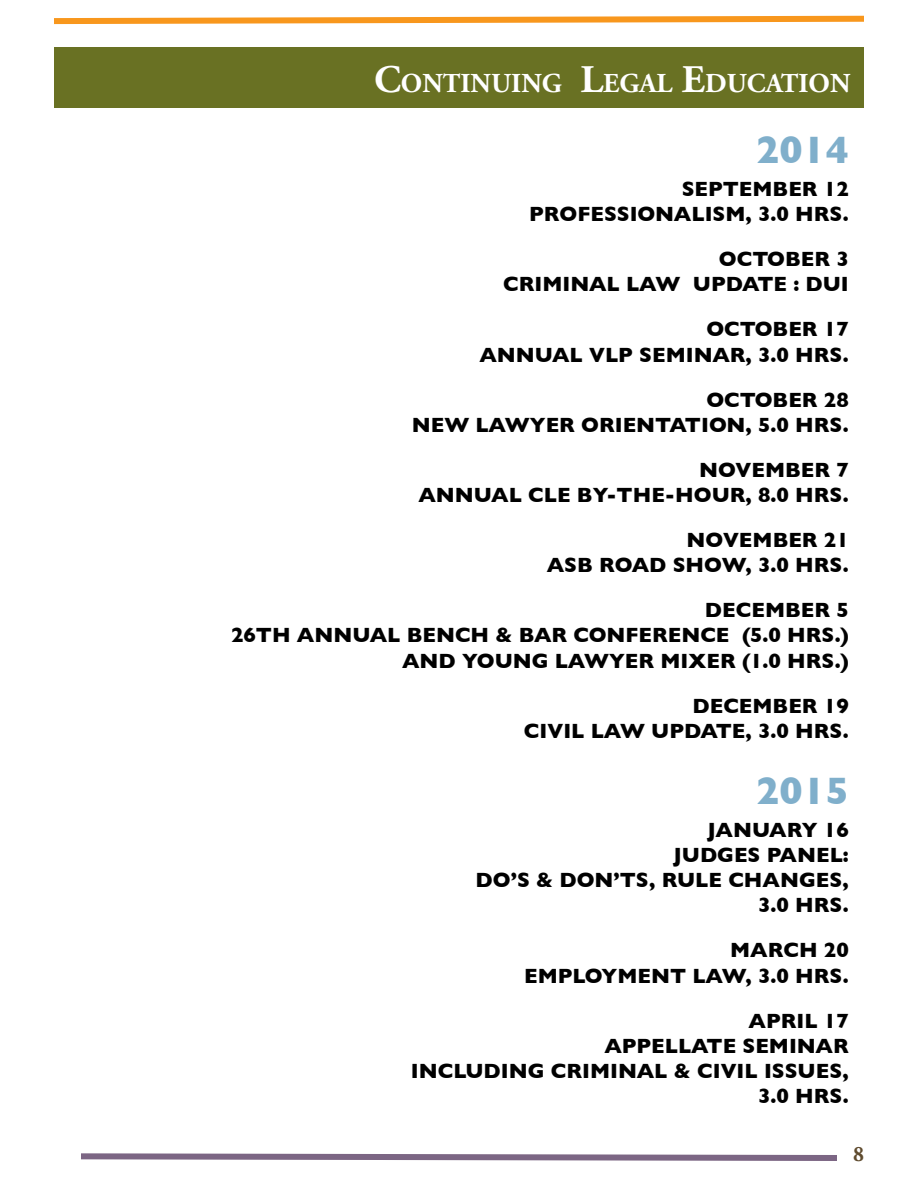
<style>
.page{position:relative;width:918px;height:1188px;background:#fff}
.page>*{position:absolute;margin:0;border:0;box-sizing:border-box;transform-origin:0 0}
.t1{font:700 39px "Gill Sans";color:#80afcb}
.t2{font:700 27.3px "Adobe Garamond Pro";color:#fff}
.t3{font:700 22.05px "Adobe Garamond Pro";color:#5f4b2e;scale:.95 1}
.t4{font:700 21px/45px "Gill Sans";color:#000;text-align:right}
.s1{font-size:39px}
</style>
<div class="page">
<svg style="left:81px;top:1153px;width:756px;height:8px;background:#9c8ca2"></svg>
<svg style="left:54px;top:15px;width:810px;height:10px"></svg>
<div style="left:54px;top:47px;width:810px;height:61px;background:#697123"></div>
<h2 class="t2" style="left:374px;top:67px;width:478px"><span class="s1">C</span>ONTINUING <span class="s1">L</span>EGAL <span class="s1">E</span>DUCATION</h2>
<h1 class="t1" style="left:756px;top:128px;width:94px">2014</h1>
<p class="t4" style="left:682px;top:166px;width:169px">SEPTEMBER 12</p>
<p class="t4" style="left:529px;top:191px;width:77px">PROFESSIONA</p>
<p class="t4" style="left:691px;top:191px;width:159px">LISM, 3.0 HRS.<br>OCTOBER 3</p>
<p class="t4" style="left:503px;top:262px;width:75px">CRIMINA</p>
<p class="t4" style="left:607px;top:262px;width:152px">L LAW UPDATE</p>
<p class="t4" style="left:706px;top:262px;width:144px">: DUI<br>OCTOBER 17</p>
<p class="t4" style="left:706px;top:332px;width:144px">R, 3.0 HRS.<br>OCTOBER 28</p>
<p class="t4" style="left:412px;top:402px;width:219px">NEW LAWYER ORIENTATION</p>
<p class="t4" style="left:479px;top:332px;width:19px">ANN</p>
<p class="t4" style="left:535px;top:332px;width:166px">UAL VLP SEMINA</p>
<p class="t4" style="left:699px;top:402px;width:151px">, 5.0 HRS.<br>NOVEMBER 7</p>
<p class="t4" style="left:418px;top:472px;width:19px">ANN</p>
<p class="t4" style="left:474px;top:472px;width:160px">UAL CLE BY-THE</p>
<p class="t4" style="left:665px;top:472px;width:185px">-HOUR, 8.0 HRS.<br>NOVEMBER 21</p>
<p class="t4" style="left:547px;top:542px;width:304px">AS B ROAD SHOW, 3.0 HRS.<br>DECEMBER 5</p>
<p class="t4" style="left:231px;top:613px;width:85px">26TH ANN</p>
<p class="t4" style="left:352px;top:622px;width:498px;line-height:25.2px">UAL BENCH &amp; BAR CON FERENCE (5.0 HRS.)<br>AND YOUNG LAWYER MIXER (1.0 HRS.)</p>
<p class="t4" style="left:524px;top:693px;width:326px;line-height:25.2px;text-align:left;text-indent:169px">DECEMBER 19<br>CIVI L LAW UPDATE</p>
<p class="t4" style="left:746px;top:708px;width:105px">, 3.0 HRS.</p>
<h1 class="t1" style="left:756px;top:768px;width:94px">2015</h1>
<p class="t4" style="left:674px;top:817px;width:177px;line-height:25.2px;text-align:left;text-indent:34px">JANUARY 16<br>JUDGES</p>
<p class="t4" style="left:767px;top:832px;width:17px">PANE</p>
<p class="t4" style="left:830px;top:832px;width:21px">L:</p>
<p class="t4" style="left:476px;top:857px;width:286px">DO’S &amp; DON’TS, RULE CHANGES</p>
<p class="t4" style="left:758px;top:867px;width:92px;line-height:25.2px">,<br>3.0 HRS.</p>
<p class="t4" style="left:730px;top:928px;width:120px">MARCH 20</p>
<p class="t4" style="left:524px;top:953px;width:130px">EMPLOYMENT</p>
<p class="t4" style="left:693px;top:953px;width:158px">LAW, 3.0 HRS.<br>APRIL 17</p>
<p class="t4" style="left:604px;top:1023px;width:16px">APPE</p>
<p class="t4" style="left:665px;top:1023px;width:42px">LLATE</p>
<p class="t4" style="left:743px;top:1023px;width:62px">SEMINA</p>
<p class="t4" style="left:833px;top:1023px;width:17px">R</p>
<p class="t4" style="left:411px;top:1048px;width:44px">INCLUD</p>
<p class="t4" style="left:501px;top:1058px;width:349px;line-height:25.2px">ING CRIM INAL &amp; CIVIL ISSUES,<br>3.0 HRS.</p>
<p class="t3" style="left:853px;top:1141px;width:13px">8</p>
</div>
